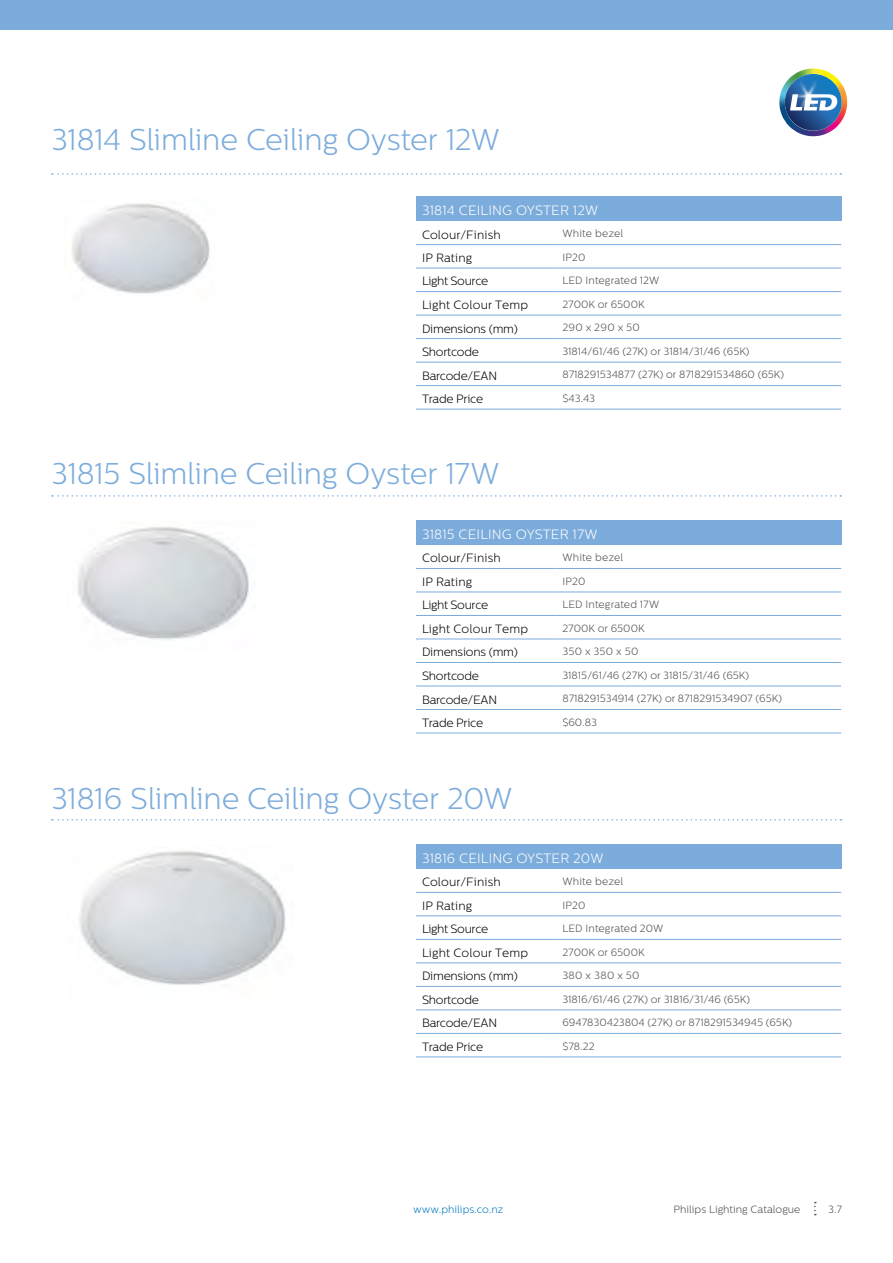
<style>
.page{position:relative;width:893px;height:1263px;background:#fff}
.page>*{position:absolute;margin:0;border:0;box-sizing:border-box;transform-origin:0 0}
.t1{font:300 30px "Centrale Sans";letter-spacing:-.015em;color:#7cacdc}
.t2{font:300 13.5px "Centrale Sans";letter-spacing:.01em;color:#fff}
.t3{font:300 12px "Centrale Sans";letter-spacing:-.02em;color:#000}
.t4{font:300 12px "Centrale Sans";letter-spacing:.01em;color:#000}
.t5{font:300 10.5px "Centrale Sans";color:#4d4d4f}
.t6{font:300 10.5px "Centrale Sans";letter-spacing:.025em;color:#4d4d4f}
.t7{font:300 10.5px "Centrale Sans";color:#0079c1}
</style>
<div class="page">
<div style="left:0;top:0;width:893px;height:30px;background:#7cacdc"></div>
<svg style="left:814px;top:1202px;width:2px;height:13px"></svg>
<svg style="left:777px;top:66px;width:72px;height:73px"></svg>
<img style="left:779px;top:69px;width:66px;height:67px">
<svg style="left:52px;top:173px;width:789px;height:2px"></svg>
<svg style="left:52px;top:495px;width:789px;height:2px"></svg>
<svg style="left:52px;top:819px;width:789px;height:1px"></svg>
<div style="left:416px;top:196px;width:425px;height:25px;background:#7cacdc"></div>
<hr style="left:416px;top:244px;width:140px;height:1px;background:#7cacdc">
<hr style="left:556px;top:244px;width:285px;height:1px;background:#7cacdc">
<hr style="left:416px;top:268px;width:140px;height:1px;background:#7cacdc">
<hr style="left:556px;top:268px;width:285px;height:1px;background:#7cacdc">
<hr style="left:416px;top:291px;width:140px;height:1px;background:#7cacdc">
<hr style="left:556px;top:291px;width:285px;height:1px;background:#7cacdc">
<hr style="left:416px;top:315px;width:140px;height:1px;background:#7cacdc">
<hr style="left:556px;top:315px;width:285px;height:1px;background:#7cacdc">
<hr style="left:416px;top:338px;width:140px;height:1px;background:#7cacdc">
<hr style="left:556px;top:338px;width:285px;height:1px;background:#7cacdc">
<hr style="left:416px;top:362px;width:140px;height:1px;background:#7cacdc">
<hr style="left:556px;top:362px;width:285px;height:1px;background:#7cacdc">
<hr style="left:416px;top:385px;width:140px;height:1px;background:#7cacdc">
<hr style="left:556px;top:385px;width:285px;height:1px;background:#7cacdc">
<hr style="left:416px;top:409px;width:140px;height:1px;background:#7cacdc">
<hr style="left:556px;top:409px;width:285px;height:1px;background:#7cacdc">
<div style="left:416px;top:520px;width:425px;height:25px;background:#7cacdc"></div>
<hr style="left:416px;top:568px;width:140px;height:1px;background:#7cacdc">
<hr style="left:556px;top:568px;width:285px;height:1px;background:#7cacdc">
<hr style="left:416px;top:592px;width:140px;height:1px;background:#7cacdc">
<hr style="left:556px;top:592px;width:285px;height:1px;background:#7cacdc">
<hr style="left:416px;top:615px;width:140px;height:1px;background:#7cacdc">
<hr style="left:556px;top:615px;width:285px;height:1px;background:#7cacdc">
<hr style="left:416px;top:639px;width:140px;height:1px;background:#7cacdc">
<hr style="left:556px;top:639px;width:285px;height:1px;background:#7cacdc">
<hr style="left:416px;top:662px;width:140px;height:1px;background:#7cacdc">
<hr style="left:556px;top:662px;width:285px;height:1px;background:#7cacdc">
<hr style="left:416px;top:686px;width:140px;height:1px;background:#7cacdc">
<hr style="left:556px;top:686px;width:285px;height:1px;background:#7cacdc">
<hr style="left:416px;top:709px;width:140px;height:1px;background:#7cacdc">
<hr style="left:556px;top:709px;width:285px;height:1px;background:#7cacdc">
<hr style="left:416px;top:733px;width:140px;height:1px;background:#7cacdc">
<hr style="left:556px;top:733px;width:285px;height:1px;background:#7cacdc">
<div style="left:416px;top:844px;width:425px;height:25px;background:#7cacdc"></div>
<hr style="left:416px;top:892px;width:140px;height:1px;background:#7cacdc">
<hr style="left:556px;top:892px;width:285px;height:1px;background:#7cacdc">
<hr style="left:416px;top:916px;width:140px;height:1px;background:#7cacdc">
<hr style="left:556px;top:916px;width:285px;height:1px;background:#7cacdc">
<hr style="left:416px;top:939px;width:140px;height:1px;background:#7cacdc">
<hr style="left:556px;top:939px;width:285px;height:1px;background:#7cacdc">
<hr style="left:416px;top:963px;width:140px;height:1px;background:#7cacdc">
<hr style="left:556px;top:963px;width:285px;height:1px;background:#7cacdc">
<hr style="left:416px;top:986px;width:140px;height:1px;background:#7cacdc">
<hr style="left:556px;top:986px;width:285px;height:1px;background:#7cacdc">
<hr style="left:416px;top:1010px;width:140px;height:1px;background:#7cacdc">
<hr style="left:556px;top:1010px;width:285px;height:1px;background:#7cacdc">
<hr style="left:416px;top:1033px;width:140px;height:1px;background:#7cacdc">
<hr style="left:556px;top:1033px;width:285px;height:1px;background:#7cacdc">
<hr style="left:416px;top:1057px;width:140px;height:1px;background:#7cacdc">
<hr style="left:556px;top:1057px;width:285px;height:1px;background:#7cacdc">
<img style="left:77px;top:526px;width:172px;height:114px">
<img style="left:79px;top:851px;width:207px;height:134px">
<img style="left:72px;top:203px;width:138px;height:91px">
<h1 class="t1" style="left:51px;top:122px;width:450px">31814 Slimline Ceiling Oyster 12W</h1>
<p class="t2" style="left:422px;top:203px;width:178px">31814 CEILING OYSTER 12W</p>
<p class="t4" style="left:422px;top:228px;width:80px">Colour/Finish</p>
<p class="t6" style="left:562px;top:228px;width:62px">White bezel</p>
<p class="t4" style="left:422px;top:251px;width:52px">IP Rating</p>
<p class="t5" style="left:562px;top:251px;width:25px">IP20</p>
<p class="t3" style="left:422px;top:274px;width:68px">Light Source</p>
<p class="t5" style="left:562px;top:275px;width:99px">LED Integrated 12W</p>
<p class="t4" style="left:422px;top:298px;width:108px">Light Colour Temp</p>
<p class="t5" style="left:562px;top:298px;width:84px">2700K or 6500K</p>
<p class="t3" style="left:422px;top:322px;width:98px">Dimensions (mm)</p>
<p class="t5" style="left:562px;top:322px;width:79px">290 x 290 x 50</p>
<p class="t3" style="left:422px;top:345px;width:58px">Shortcode</p>
<p class="t5" style="left:562px;top:345px;width:189px">31814/61/46 (27K) or 31814/31/46 (65K)</p>
<p class="t3" style="left:422px;top:369px;width:77px">Barcode/EAN</p>
<p class="t5" style="left:562px;top:369px;width:223px">8718291534877 (27K) or 8718291534860 (65K)</p>
<p class="t3" style="left:422px;top:392px;width:63px">Trade Price</p>
<p class="t5" style="left:562px;top:392px;width:34px">$43.43</p>
<h1 class="t1" style="left:51px;top:456px;width:450px">31815 Slimline Ceiling Oyster 17W</h1>
<p class="t2" style="left:422px;top:527px;width:177px">31815 CEILING OYSTER 17W</p>
<p class="t4" style="left:422px;top:551px;width:80px">Colour/Finish</p>
<p class="t6" style="left:562px;top:552px;width:62px">White bezel</p>
<p class="t4" style="left:422px;top:575px;width:52px">IP Rating</p>
<p class="t5" style="left:562px;top:575px;width:25px">IP20</p>
<p class="t3" style="left:422px;top:598px;width:68px">Light Source</p>
<p class="t5" style="left:562px;top:599px;width:99px">LED Integrated 17W</p>
<p class="t4" style="left:422px;top:622px;width:108px">Light Colour Temp</p>
<p class="t5" style="left:562px;top:622px;width:84px">2700K or 6500K</p>
<p class="t3" style="left:422px;top:645px;width:98px">Dimensions (mm)</p>
<p class="t5" style="left:562px;top:646px;width:78px">350 x 350 x 50</p>
<p class="t3" style="left:422px;top:669px;width:58px">Shortcode</p>
<p class="t5" style="left:562px;top:669px;width:188px">31815/61/46 (27K) or 31815/31/46 (65K)</p>
<p class="t3" style="left:422px;top:692px;width:77px">Barcode/EAN</p>
<p class="t5" style="left:562px;top:693px;width:221px">8718291534914 (27K) or 8718291534907 (65K)</p>
<p class="t3" style="left:422px;top:716px;width:63px">Trade Price</p>
<p class="t5" style="left:562px;top:716px;width:36px">$60.83</p>
<h1 class="t1" style="left:51px;top:782px;width:463px">31816 Slimline Ceiling Oyster 20W</h1>
<p class="t2" style="left:422px;top:850px;width:183px">31816 CEILING OYSTER 20W</p>
<p class="t4" style="left:422px;top:875px;width:80px">Colour/Finish</p>
<p class="t6" style="left:562px;top:876px;width:62px">White bezel</p>
<p class="t4" style="left:422px;top:899px;width:52px">IP Rating</p>
<p class="t5" style="left:562px;top:899px;width:25px">IP20</p>
<p class="t3" style="left:422px;top:922px;width:68px">Light Source</p>
<p class="t5" style="left:562px;top:923px;width:103px">LED Integrated 20W</p>
<p class="t4" style="left:422px;top:946px;width:108px">Light Colour Temp</p>
<p class="t5" style="left:562px;top:946px;width:84px">2700K or 6500K</p>
<p class="t3" style="left:422px;top:969px;width:98px">Dimensions (mm)</p>
<p class="t5" style="left:562px;top:970px;width:79px">380 x 380 x 50</p>
<p class="t3" style="left:422px;top:993px;width:58px">Shortcode</p>
<p class="t5" style="left:562px;top:993px;width:189px">31816/61/46 (27K) or 31816/31/46 (65K)</p>
<p class="t3" style="left:422px;top:1016px;width:77px">Barcode/EAN</p>
<p class="t5" style="left:562px;top:1017px;width:231px">6947830423804 (27K) or 8718291534945 (65K)</p>
<p class="t3" style="left:422px;top:1040px;width:63px">Trade Price</p>
<p class="t5" style="left:562px;top:1040px;width:34px">$78.22</p>
<p class="t7" style="left:413px;top:1203px;width:92px">www.philips.co.nz</p>
<p class="t5" style="left:673px;top:1203px;width:129px">Philips Lighting Catalogue</p>
<p class="t5" style="left:828px;top:1203px;width:15px">3.7</p>
</div>
